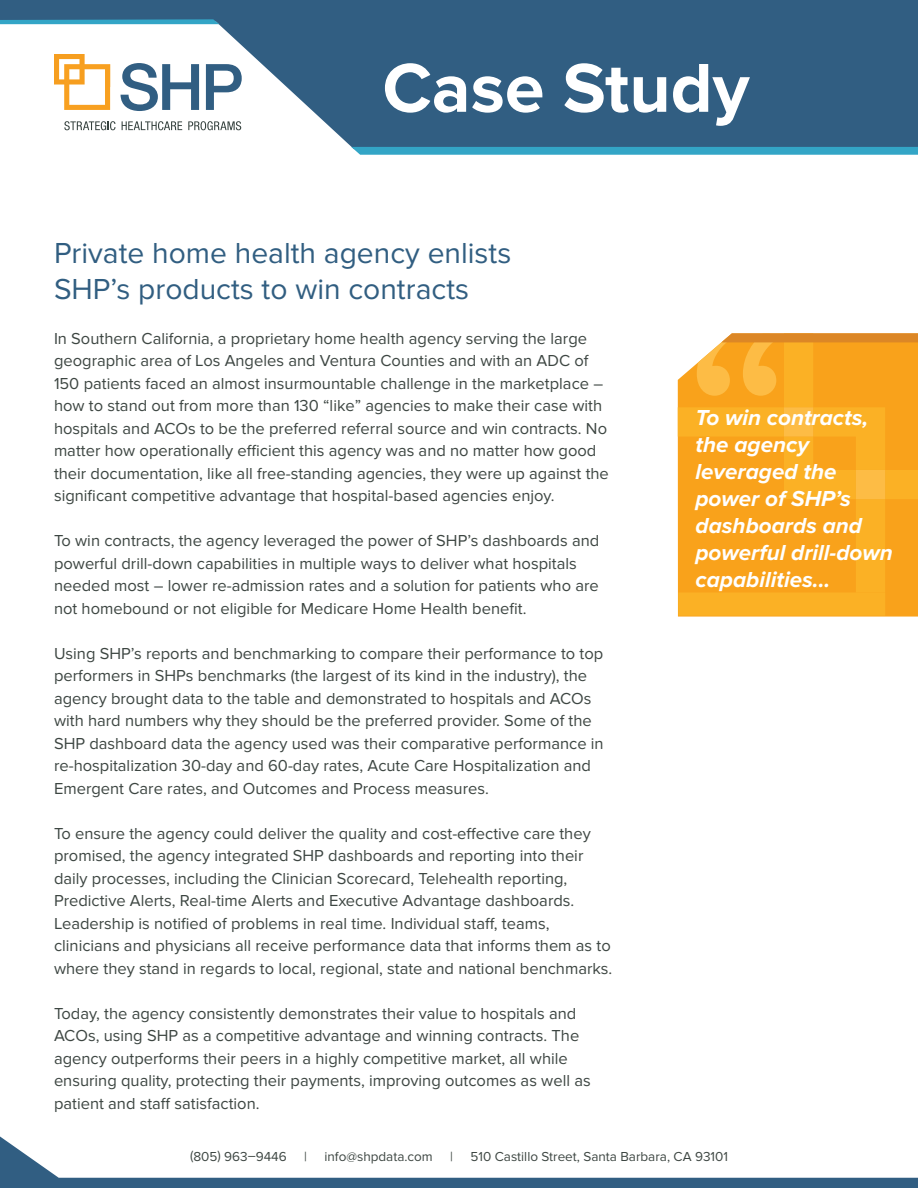
<style>
.page{position:relative;width:918px;height:1188px;background:#fff}
.page>*{position:absolute;margin:0;border:0;box-sizing:border-box;transform-origin:0 0}
.t1{font:700 71.7px "Proxima Nova";color:#fff}
.t2{font:30px "Proxima Nova";color:#315e81}
.t3{font:italic 700 22.5px/27px "Proxima Nova";color:#fff}
.Body{font:16.5px/22.5px "Proxima Nova";color:#3d4642}
.t4{font:13.5px "Proxima Nova";color:#3d4642}
</style>
<div class="page">
<svg style="left:0;top:0;width:918px;height:147px;fill:#315e82"></svg>
<svg style="left:351px;top:147px;width:567px;height:8px;background:#3ba8c8"></svg>
<svg style="left:0;top:19px;width:219px;height:5px"></svg>
<svg style="left:121px;top:63px;width:78px;height:48px"></svg>
<svg style="left:206px;top:64px;width:36px;height:46px"></svg>
<svg style="left:64px;top:121px;width:52px;height:9px"></svg>
<svg style="left:122px;top:121px;width:60px;height:9px"></svg>
<svg style="left:188px;top:121px;width:53px;height:9px"></svg>
<svg style="left:54px;top:54px;width:56px;height:56px"></svg>
<svg style="left:0;top:1136px;width:918px;height:52px"></svg>
<svg style="left:678px;top:333px;width:240px;height:260px;background:#f9a825"></svg>
<div style="left:678px;top:592px;width:207px;height:24px;background:#fbb125"></div>
<h1 class="t1" style="left:382px;top:47px;width:369px">Case Study</h1>
<p class="t2" style="left:54px;top:236px;width:459px">Private home health agency enlists</p>
<p class="t2" style="left:54px;top:272px;width:417px">SHP’s products to win contracts</p>
<p class="Body" style="left:54px;top:327px;width:556px">In Southern California, a proprietary home health agency serving the large geographic area of Los Angeles and Ventura Counties and with an ADC of 150 patients faced an almost insurmountable challenge in the marketplace – how to stand out from more than 130 “like” agencies to make their case with hospitals and ACOs to be the preferred referral source and win contracts. No matter how operationally efficient this agency was and no matter how good their documentation, like all free-standing agencies, they were up against the significant competitive advantage that hospital-based agencies enjoy.</p>
<p class="Body" style="left:54px;top:530px;width:547px">To win contracts, the agency leveraged the power of SHP’s dashboards and powerful drill-down capabilities in multiple ways to deliver what hospitals needed most – lower re-admission rates and a solution for patients who are not homebound or not eligible for Medicare Home Health benefit.</p>
<p class="Body" style="left:54px;top:642px;width:551px">Using SHP’s reports and benchmarking to compare their performance to top performers in SHPs benchmarks (the largest of its kind in the industry), the agency brought data to the table and demonstrated to hospitals and ACOs with hard numbers why they should be the preferred provider. Some of the SHP dashboard data the agency used was their comparative performance in re-hospitalization 30-day and 60-day rates, Acute Care Hospitalization and Emergent Care rates, and Outcomes and Process measures.</p>
<p class="Body" style="left:54px;top:822px;width:560px">To ensure the agency could deliver the quality and cost-effective care they promised, the agency integrated SHP dashboards and reporting into their daily processes, including the Clinician Scorecard, Telehealth reporting, Predictive Alerts, Real-time Alerts and Executive Advantage dashboards.<br>Leadership is notified of problems in real time. Individual staff, teams, clinicians and physicians all receive performance data that informs them as to where they stand in regards to local, regional, state and national benchmarks.</p>
<p class="Body" style="left:54px;top:1002px;width:538px">Today, the agency consistently demonstrates their value to hospitals and ACOs, using SHP as a competitive advantage and winning contracts. The agency outperforms their peers in a highly competitive market, all while ensuring quality, protecting their payments, improving outcomes as well as patient and staff satisfaction.</p>
<p class="t3" style="left:696px;top:405px;width:199px">To win contracts, the agency leveraged the power of SHP’s dashboards and powerful drill-down capabilities...</p>
<p class="t4" style="left:190px;top:1149px;width:98px">(805) 963–9446</p>
<p class="t4" style="left:304px;top:1149px;width:4px">|</p>
<p class="t4" style="left:324px;top:1149px;width:110px">info@shpdata.com</p>
<p class="t4" style="left:450px;top:1149px;width:4px">|</p>
<p class="t4" style="left:471px;top:1149px;width:259px">510 Castillo Street, Santa Barbara, CA 93101</p>
</div>
